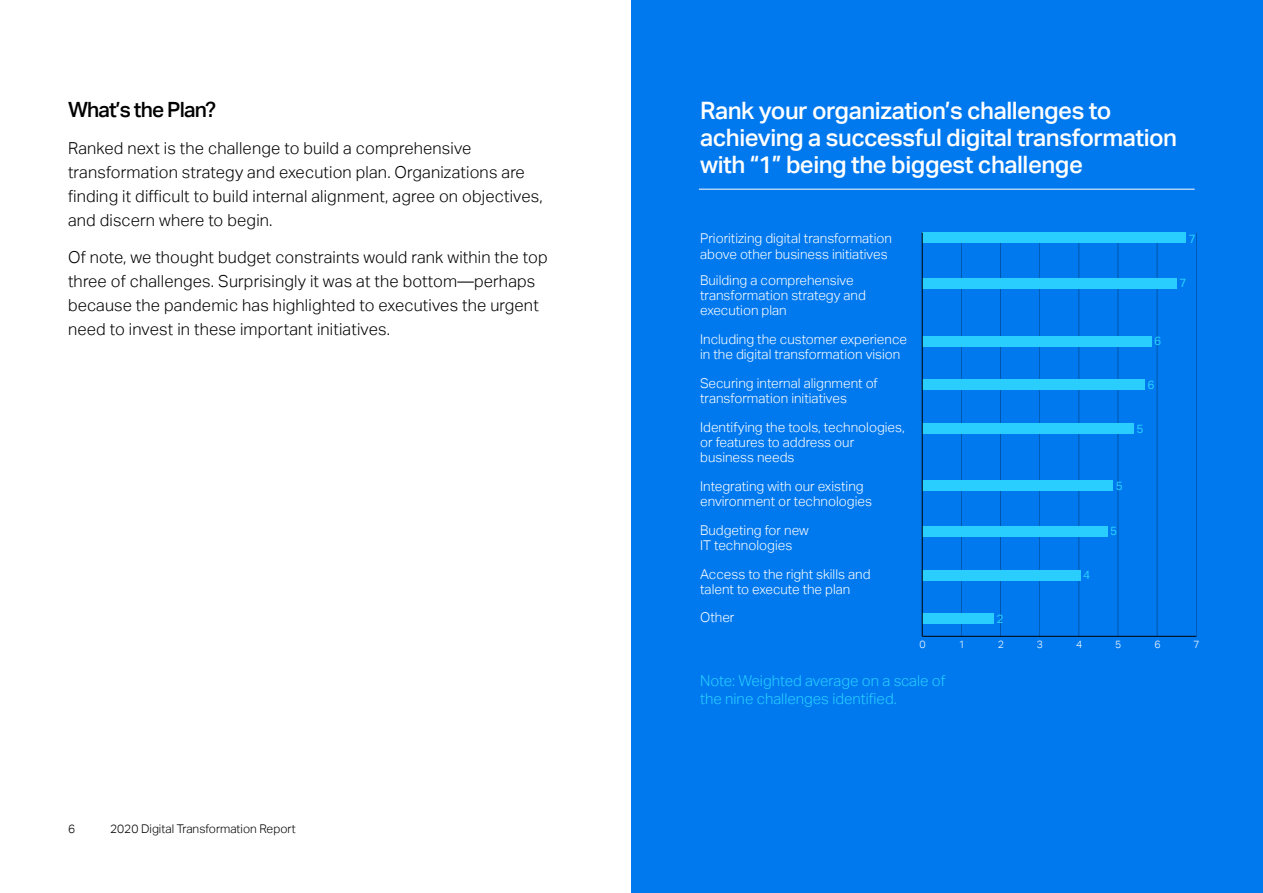
<style>
.page{position:relative;width:1263px;height:893px;background:#fff}
.page>*{position:absolute;margin:0;border:0;box-sizing:border-box;transform-origin:0 0}
.t1{font:500 24px/27px "Aktiv Grotesk";letter-spacing:-.02em;color:#fff}
.t2{font:500 21px "Aktiv Grotesk";letter-spacing:-.04em;color:#000}
.t3{font:300 16.5px/24px "Aktiv Grotesk";letter-spacing:.01em;color:#000}
.t4{font:300 15px/18px "Aktiv Grotesk";color:#29ceff}
.t5{font:300 13.5px/15px "Aktiv Grotesk";color:#fff}
.t6{font:300 12px "Aktiv Grotesk";color:#000}
.t7{font:12px "Aktiv Grotesk";color:#29ceff}
.t8{font:300 10.5px "Aktiv Grotesk";color:#fff}
</style>
<div class="page">
<div style="left:631px;top:0;width:632px;height:893px;background:#0079ef"></div>
<hr style="left:922px;top:636px;width:274px;height:1px;background:#000">
<hr style="left:961px;top:233px;width:1px;height:403px;background:#000">
<hr style="left:1000px;top:233px;width:1px;height:403px;background:#000">
<hr style="left:1039px;top:233px;width:1px;height:403px;background:#000">
<hr style="left:1078px;top:233px;width:1px;height:403px;background:#000">
<hr style="left:1118px;top:233px;width:1px;height:403px;background:#000">
<hr style="left:1157px;top:233px;width:1px;height:403px;background:#000">
<hr style="left:1196px;top:233px;width:1px;height:403px;background:#000">
<div style="left:922px;top:233px;width:264px;height:10px;background:#29ceff"></div>
<div style="left:922px;top:278px;width:255px;height:10px;background:#29ceff"></div>
<div style="left:922px;top:336px;width:229px;height:10px;background:#29ceff"></div>
<div style="left:922px;top:380px;width:222px;height:10px;background:#29ceff"></div>
<div style="left:922px;top:423px;width:211px;height:11px;background:#29ceff"></div>
<div style="left:922px;top:480px;width:191px;height:11px;background:#29ceff"></div>
<div style="left:922px;top:526px;width:185px;height:10px;background:#29ceff"></div>
<div style="left:922px;top:570px;width:158px;height:10px;background:#29ceff"></div>
<div style="left:922px;top:613px;width:71px;height:11px;background:#29ceff"></div>
<hr style="left:922px;top:233px;width:1px;height:403px;background:#000">
<hr style="left:699px;top:189px;width:496px;height:1px;background:#fff">
<h2 class="t2" style="left:68px;top:98px;width:150px">What’s the Plan?</h2>
<p class="t3" style="left:68px;top:136px;width:476px">Ranked next is the challenge to build a comprehensive transformation strategy and execution plan. Organizations are finding it difficult to build internal alignment, agree on objectives, and discern where to begin.</p>
<p class="t3" style="left:68px;top:245px;width:481px">Of note, we thought budget constraints would rank within the top three of challenges. Surprisingly it was at the bottom—perhaps because the pandemic has highlighted to executives the urgent need to invest in these important initiatives.</p>
<p class="t6" style="left:68px;top:822px;width:9px">6</p>
<p class="t6" style="left:110px;top:822px;width:187px">2020 Digital Transformation Report</p>
<h1 class="t1" style="left:700px;top:97px;width:479px">Rank your organization’s challenges to achieving a successful digital transformation with “1” being the biggest challenge</h1>
<p class="t5" style="left:700px;top:230px;width:193px;line-height:16.5px">Prioritizing digital transformation above other business initiatives</p>
<p class="t5" style="left:700px;top:273px;width:167px">Building a comprehensive transformation strategy and execution plan</p>
<p class="t5" style="left:700px;top:332px;width:208px">Including the customer experience in the digital transformation vision</p>
<p class="t5" style="left:700px;top:376px;width:179px">Securing internal alignment of transformation initiatives</p>
<p class="t5" style="left:700px;top:420px;width:206px">Identifying the tools, technologies, or features to address our business needs</p>
<p class="t5" style="left:700px;top:479px;width:173px">Integrating with our existing environment or technologies</p>
<p class="t5" style="left:700px;top:523px;width:110px">Budgeting for new<br>IT technologies</p>
<p class="t5" style="left:700px;top:567px;width:172px">Access to the right skills and talent to execute the plan</p>
<p class="t5" style="left:700px;top:609px;width:36px">Other</p>
<p class="t7" style="left:1189px;top:231px;width:9px">7</p>
<p class="t7" style="left:996px;top:611px;width:9px">2</p>
<p class="t7" style="left:1083px;top:568px;width:9px">4</p>
<p class="t7" style="left:1179px;top:276px;width:9px">7</p>
<p class="t7" style="left:1154px;top:334px;width:9px">6</p>
<p class="t7" style="left:1147px;top:378px;width:9px">6</p>
<p class="t7" style="left:1136px;top:421px;width:9px">5</p>
<p class="t7" style="left:1116px;top:478px;width:9px">5</p>
<p class="t7" style="left:1110px;top:524px;width:9px">5</p>
<p class="t8" style="left:919px;top:639px;width:8px">0</p>
<p class="t8" style="left:959px;top:639px;width:8px">1</p>
<p class="t8" style="left:998px;top:639px;width:8px">2</p>
<p class="t8" style="left:1037px;top:639px;width:8px">3</p>
<p class="t8" style="left:1076px;top:639px;width:8px">4</p>
<p class="t8" style="left:1115px;top:639px;width:8px">5</p>
<p class="t8" style="left:1154px;top:639px;width:8px">6</p>
<p class="t8" style="left:1193px;top:639px;width:8px">7</p>
<p class="t4" style="left:700px;top:672px;width:247px">Note: Weighted average on a scale of the nine challenges identified.</p>
</div>
